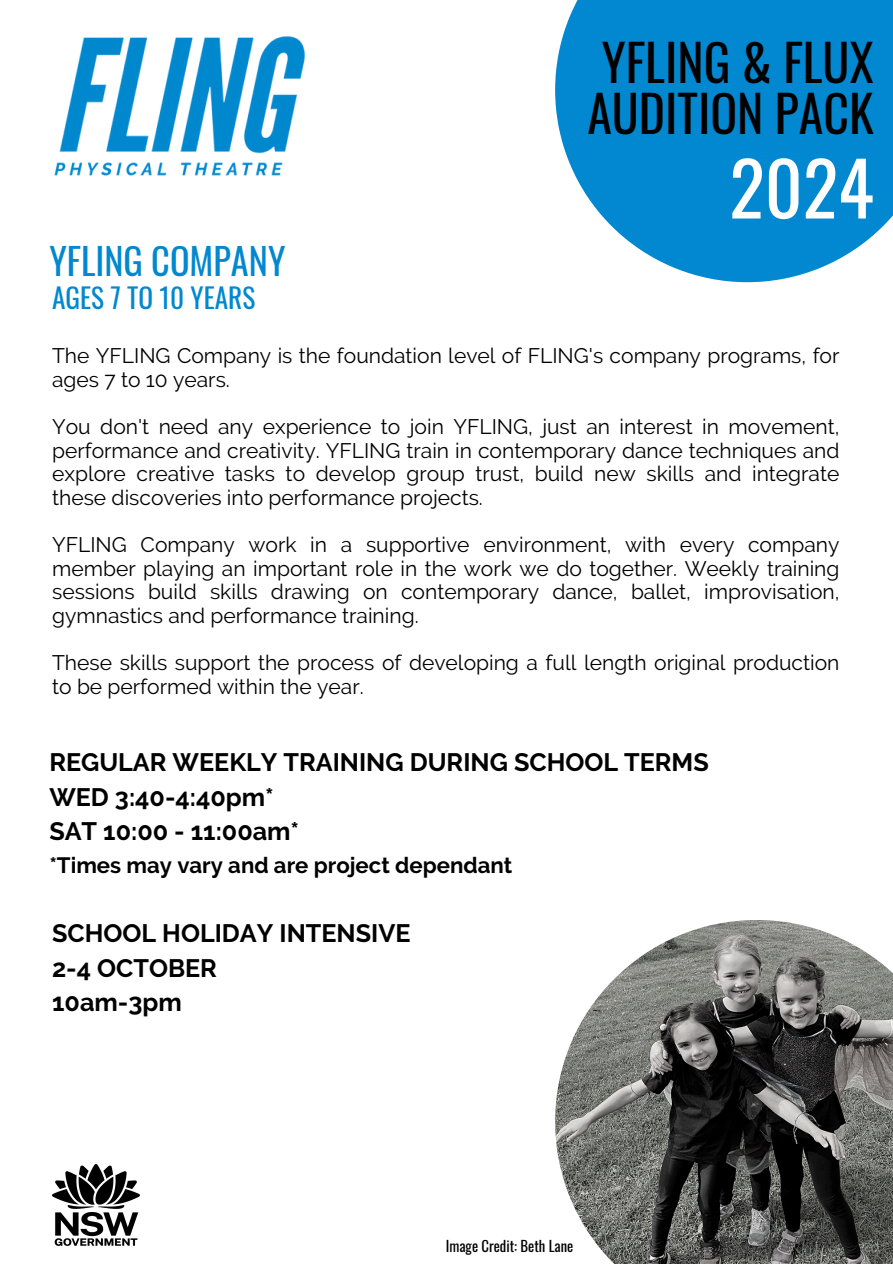
<style>
.page{position:relative;width:893px;height:1264px;background:#fff}
.page>*{position:absolute;margin:0;border:0;box-sizing:border-box;transform-origin:0 0}
.t1{font:73.8px "Oswald";color:#fff}
.t2{font:49.8px/50.7px "Oswald";color:#000}
.t3{font:36.3px "Oswald";color:#0188cf}
.t4{font:27.3px "Oswald";color:#0188cf}
.t5{font:700 25.2px/34.8px "Raleway";color:#000}
.t6{font:700 22.2px "Raleway";color:#000}
.t7{font:21px/23.7px "Raleway";color:#000}
.t8{font:14.7px "Oswald";color:#000}
</style>
<div class="page">
<div style="left:555px;top:0;width:337px;height:282px;background:#0188d0"></div>
<img style="left:52px;top:1164px;width:88px;height:81px">
<img style="left:54px;top:36px;width:252px;height:140px">
<img style="left:555px;top:920px;width:337px;height:343px">
<h4 class="t3" style="left:49px;top:232px;width:237px">YFLING COMPANY</h4>
<h2 class="t4" style="left:52px;top:277px;width:205px">AGES 7 TO 10 YEARS</h2>
<h1 class="t2" style="left:587px;top:35px;width:288px">YFLING &amp; FLUX<br>AUDITION PACK</h1>
<h6 class="t1" style="left:729px;top:130px;width:146px">2024</h6>
<h5 class="t7" style="left:52px;top:344px;width:788px">The YFLING Company is the foundation level of FLING's company programs, for ages 7 to 10 years.</h5>
<h5 class="t7" style="left:52px;top:414px;width:788px;text-align:justify">You don't need any experience to join YFLING, just an interest in movement, performance and creativity. YFLING train in contemporary dance techniques and explore creative tasks to develop group trust, build new skills and integrate these discoveries into performance projects.</h5>
<p class="t7" style="left:52px;top:533px;width:788px;text-align:justify">YFLING Company work in a supportive environment, with every company member playing an important role in the work we do together. Weekly training sessions build skills drawing on contemporary dance, ballet, improvisation, gymnastics and performance training.</p>
<p class="t7" style="left:52px;top:651px;width:788px">These skills support the process of developing a full length original production to be performed within the year.</p>
<h6 class="t5" style="left:49px;top:744px;width:661px">REGULAR WEEKLY TRAINING DURING SCHOOL TERMS<br>WED 3:40-4:40pm*<br>SAT 10:00 - 11:00am*</h6>
<h6 class="t6" style="left:49px;top:852px;width:464px">*Times may vary and are project dependant</h6>
<h6 class="t5" style="left:52px;top:915px;width:360px">SCHOOL HOLIDAY INTENSIVE<br>2-4 OCTOBER<br>10am-3pm</h6>
<h6 class="t8" style="left:446px;top:1234px;width:129px">Image Credit: Beth Lane</h6>
</div>
